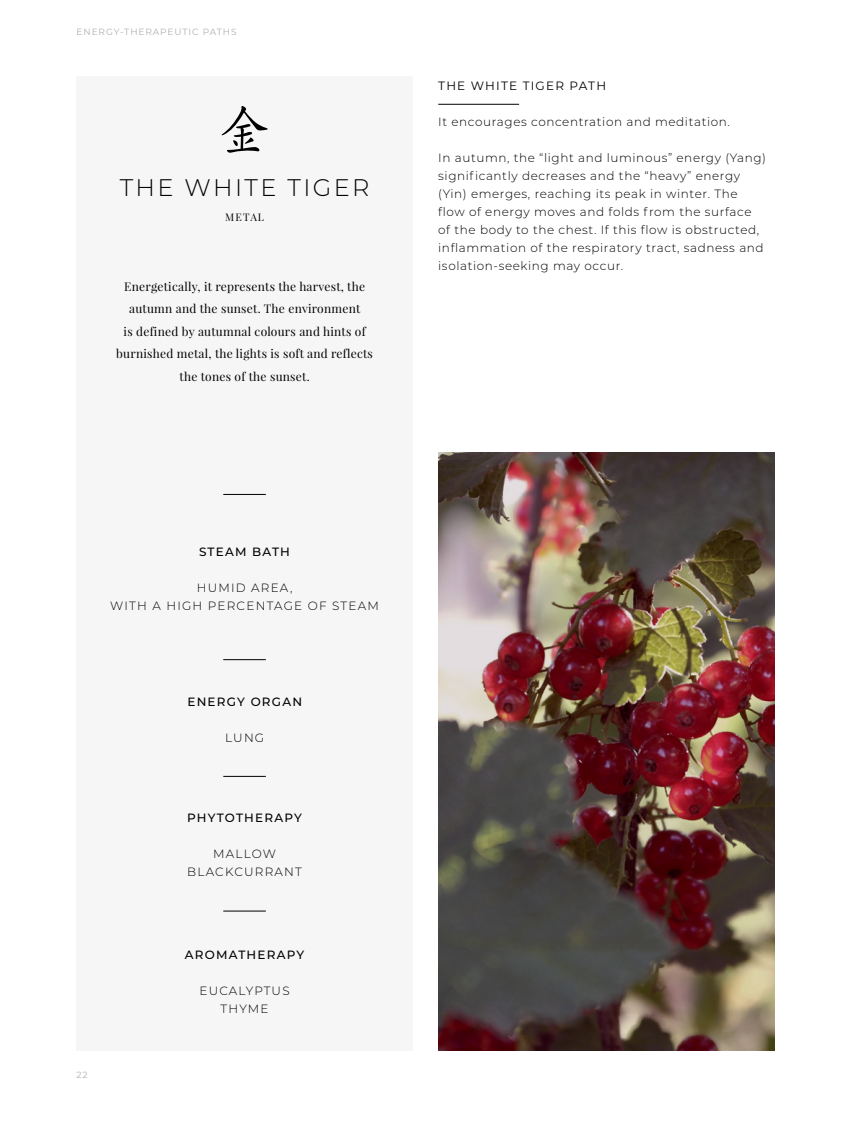
<style>
.page{position:relative;width:851px;height:1127px;background:#fff}
.page>*{position:absolute;margin:0;border:0;box-sizing:border-box;transform-origin:0 0}
.t1{font:300 24px "Montserrat";letter-spacing:.1em;color:#000}
.t2{font:300 12px/18px "Montserrat";letter-spacing:.05em;color:#000}
.t3{font:12px/22.5px "Playfair Display";letter-spacing:.02em;color:#000;text-align:center}
.t4{font:300 12px/18px "Montserrat";letter-spacing:.1em;color:#000;text-align:center}
.t5{font:500 12px "Montserrat";letter-spacing:.1em;color:#000}
.t6{font:12px "Montserrat";letter-spacing:.1em;color:#000}
.t7{font:10.5px "Playfair Display";letter-spacing:.1em;color:#000}
.t8{font:9px "Montserrat";letter-spacing:.1em;color:#b0b0b0}
</style>
<div class="page">
<img style="left:438px;top:453px;width:336px;height:597px">
<div style="left:77px;top:76px;width:335px;height:974px;background:#f6f6f6"></div>
<hr style="left:223px;top:659px;width:43px;height:1px;background:#000">
<hr style="left:223px;top:494px;width:43px;height:1px;background:#000">
<hr style="left:223px;top:776px;width:43px;height:1px;background:#000">
<hr style="left:223px;top:911px;width:43px;height:1px;background:#000">
<svg style="left:221px;top:106px;width:47px;height:47px"></svg>
<hr style="left:438px;top:104px;width:81px;height:1px;background:#000">
<p class="t8" style="left:77px;top:25px;width:161px">ENERGY-THERAPEUTIC PATHS</p>
<h1 class="t1" style="left:120px;top:171px;width:251px">THE WHITE TIGER</h1>
<p class="t7" style="left:225px;top:210px;width:40px">METAL</p>
<p class="t3" style="left:116px;top:275px;width:258px">Energetically, it represents the harvest, the autumn and the sunset. The environment<br>is defined by autumnal colours and hints of burnished metal, the lights is soft and reflects the tones of the sunset.</p>
<p class="t6" style="left:438px;top:78px;width:169px">THE WHITE TIGER PATH</p>
<p class="t2" style="left:438px;top:112px;width:293px">It encourages concentration and meditation.</p>
<p class="t2" style="left:438px;top:148px;width:329px">In autumn, the “light and luminous” energy (Yang) significantly decreases and the “heavy” energy (Yin) emerges, reaching its peak in winter. The flow of energy moves and folds from the surface of the body to the chest. If this flow is obstructed, inflammation of the respiratory tract, sadness and isolation-seeking may occur.</p>
<p class="t5" style="left:199px;top:543px;width:92px">STEAM BATH</p>
<p class="t4" style="left:110px;top:578px;width:270px">HUMID AREA,<br>WITH A HIGH PERCENTAGE OF STEAM</p>
<p class="t8" style="left:77px;top:1068px;width:13px">22</p>
<p class="t5" style="left:187px;top:693px;width:116px">ENERGY ORGAN</p>
<p class="t2" style="left:225px;top:728px;width:41px">LUNG</p>
<p class="t5" style="left:187px;top:809px;width:116px">PHYTOTHERAPY</p>
<p class="t4" style="left:187px;top:844px;width:116px">MALLOW<br>BLACKCURRANT</p>
<p class="t5" style="left:185px;top:946px;width:121px">AROMATHERAPY</p>
<p class="t4" style="left:199px;top:981px;width:92px">EUCALYPTUS<br>THYME</p>
</div>
